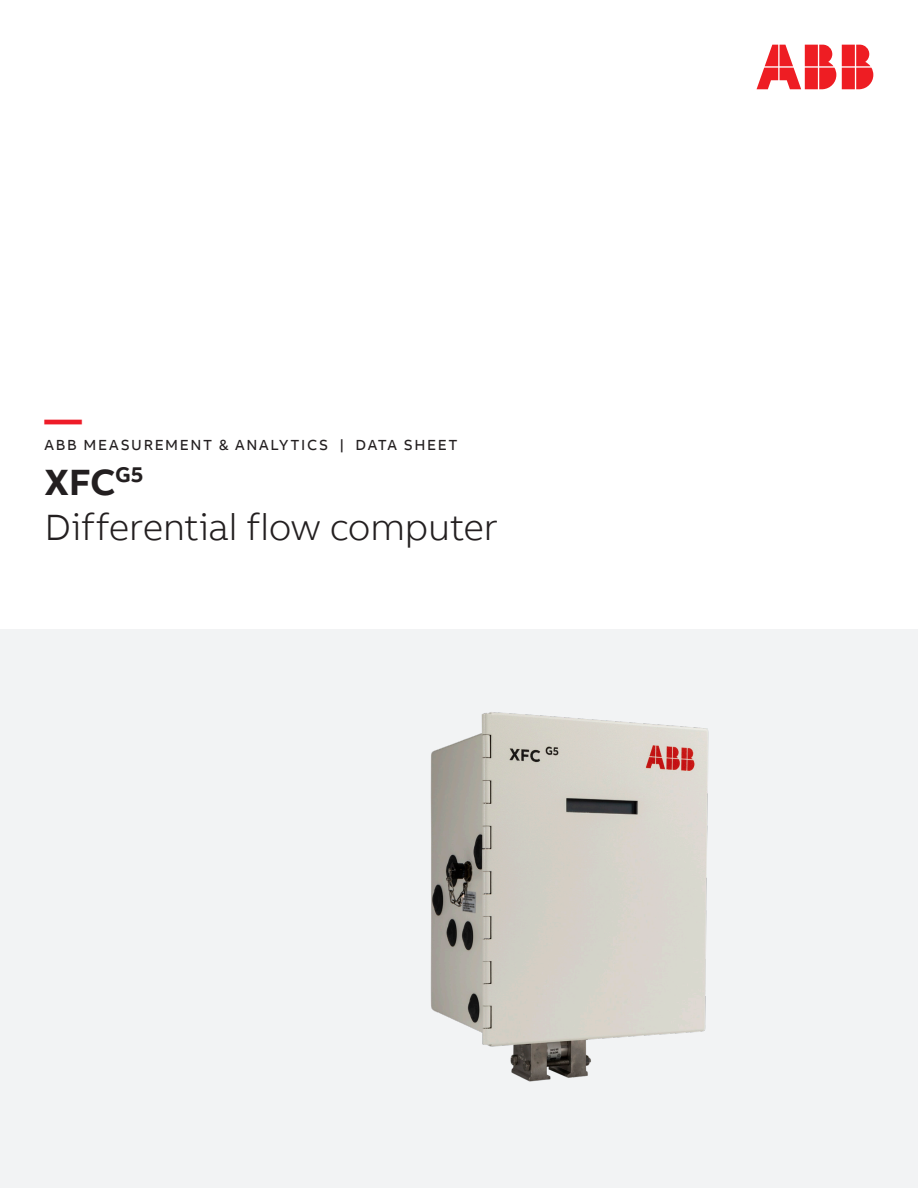
<style>
.page{position:relative;width:918px;height:1188px;background:#fff}
.page>*{position:absolute;margin:0;border:0;box-sizing:border-box;transform-origin:0 0}
.Information_Headline{font:300 37.5px "AB Bvoice";letter-spacing:-.01em;color:#231f20}
.Information_Headline-2{font:700 37.5px "AB Bvoice";color:#231f20}
.Information_Headline-3{font:700 37.5px "AB Bvoice";color:#ee1c28}
.Information_Category{font:15px "AB Bvoice";letter-spacing:.11em;color:#231f20}
</style>
<div class="page">
<svg style="left:757px;top:45px;width:116px;height:44px"></svg>
<div style="left:0;top:630px;width:918px;height:558px;background:#f2f3f4"></div>
<img style="left:430px;top:712px;width:279px;height:370px">
<p class="Information_Headline-3" style="left:45px;top:395px;width:39px">—</p>
<p class="Information_Category" style="left:45px;top:436px;width:414px">ABB MEASUREMENT &amp; ANALYTICS | DATA SHEET</p>
<p class="Information_Headline-2" style="left:45px;top:458px;width:100px">XFC<sup>G5</sup></p>
<p class="Information_Headline" style="left:45px;top:505px;width:455px">Differential flow computer</p>
</div>
